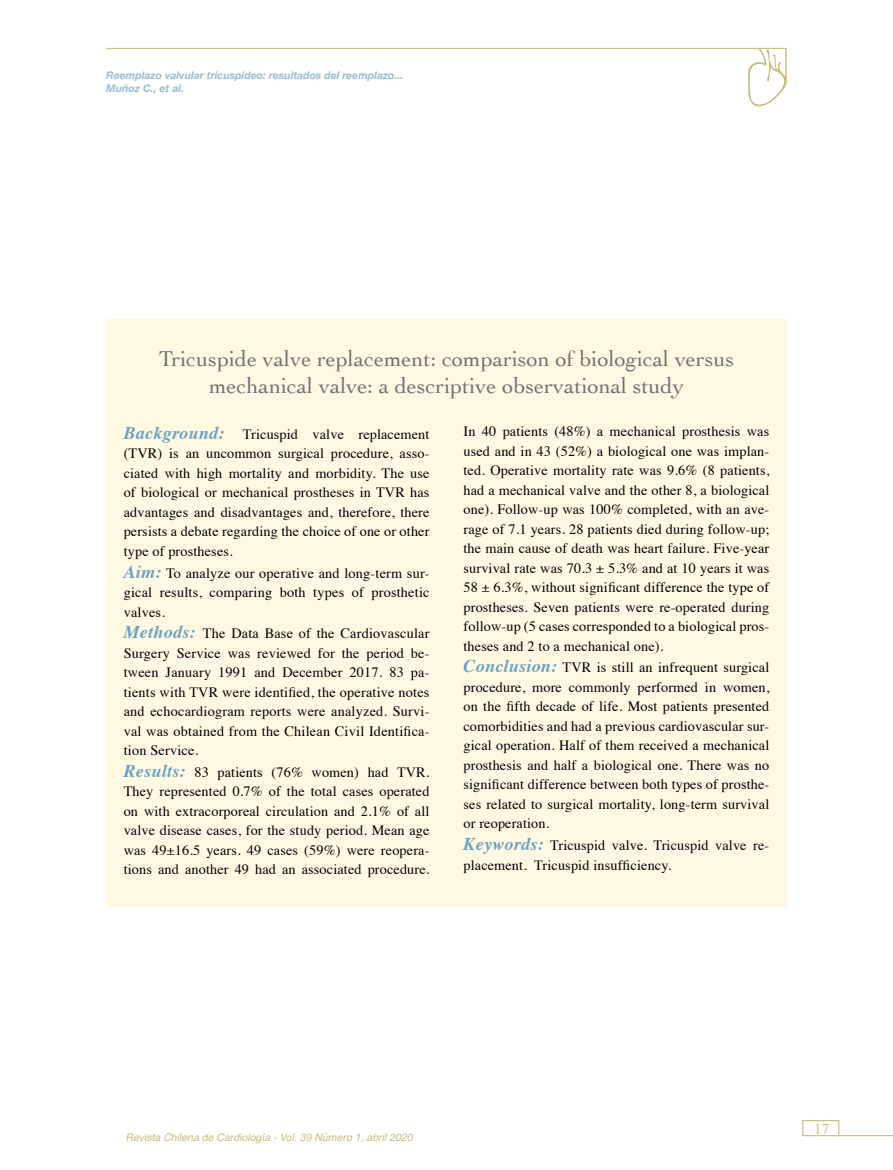
<style>
.page{position:relative;width:893px;height:1170px;background:#fff}
.page>*{position:absolute;margin:0;border:0;box-sizing:border-box;transform-origin:0 0}
.t1{font:22.5px/27px "Cochin";color:#707172;text-align:center}
.t2{font:15px "Times";color:#c7be80}
.t3{font:14.25px/19.5px "Times";letter-spacing:.01em;color:#000;text-align:justify}
.t4{font:italic 700 10.5px/12.6px "Helvetica Neue";color:#96bdd3}
.t5{font:italic 10.5px "Helvetica";color:#c7be80}
.s1{font-weight:700;font-style:italic;font-size:18px;color:#69a2c1}
</style>
<div class="page">
<div style="left:802px;top:1119px;width:37px;height:17px;border:1px solid #c7be80"></div>
<hr style="left:838px;top:1134px;width:55px;height:2px;background:#c7be80">
<hr style="left:106px;top:48px;width:681px;height:1px;background:#c7be7f">
<svg style="left:748px;top:48px;width:39px;height:59px"></svg>
<hr style="left:785px;top:49px;width:2px;height:32px;background:#c7be7f">
<div style="left:106px;top:319px;width:681px;height:587px;background:#fff9e4"></div>
<p class="t4" style="left:106px;top:70px;width:298px">Reemplazo valvular tricuspídeo: resultados del reemplazo...<br>Muñoz C., et al.</p>
<h1 class="t1" style="left:159px;top:344px;width:577px">Tricuspide valve replacement: comparison of biological versus mechanical valve: a descriptive observational study</h1>
<p class="t3" style="left:124px;top:423px;width:307px"><span class="s1">Background:</span> Tricuspid valve replacement (TVR) is an uncommon surgical procedure, asso&shy;ciated with high mortality and morbidity. The use of biological or mechanical prostheses in TVR has advantages and disadvantages and, therefore, there persists a debate regarding the choice of one or other type of prostheses.</p>
<p class="t3" style="left:124px;top:562px;width:307px"><span class="s1">Aim:</span> To analyze our operative and long-term sur&shy;gical results, comparing both types of prosthetic valves.</p>
<p class="t3" style="left:124px;top:622px;width:307px"><span class="s1">Methods:</span> The Data Base of the Cardiovascular Surgery Service was reviewed for the period be&shy;tween January 1991 and December 2017. 83 pa&shy;tients with TVR were identified, the operative notes and echocardiogram reports were analyzed. Survi&shy;val was obtained from the Chilean Civil Identifica&shy;tion Service.</p>
<p class="t3" style="left:124px;top:761px;width:307px"><span class="s1">Results:</span> 83 patients (76% women) had TVR.<br>They represented 0.7% of the total cases operated on with extracorporeal circulation and 2.1% of all valve disease cases, for the study period. Mean age was 49±16.5 years. 49 cases (59%) were reopera&shy;tions and another 49 had an associated procedure.</p>
<p class="t3" style="left:463px;top:420px;width:307px">In 40 patients (48%) a mechanical prosthesis was used and in 43 (52%) a biological one was implan&shy;ted. Operative mortality rate was 9.6% (8 patients, had a mechanical valve and the other 8, a biological one). Follow-up was 100% completed, with an ave&shy;rage of 7.1 years. 28 patients died during follow-up; the main cause of death was heart failure. Five-year survival rate was 70.3 ± 5.3% and at 10 years it was 58 ± 6.3%, without significant difference the type of prostheses. Seven patients were re-operated during follow-up (5 cases corresponded to a biological pros&shy;theses and 2 to a mechanical one).</p>
<p class="t3" style="left:463px;top:656px;width:307px"><span class="s1">Conclusion:</span> TVR is still an infrequent surgical procedure, more commonly performed in women, on the fifth decade of life. Most patients presented comorbidities and had a previous cardiovascular sur&shy;gical operation. Half of them received a mechanical prosthesis and half a biological one. There was no significant difference between both types of prosthe&shy;ses related to surgical mortality, long-term survival or reoperation.</p>
<p class="t3" style="left:463px;top:834px;width:307px"><span class="s1">Keywords:</span> Tricuspid valve. Tricuspid valve re&shy;placement. Tricuspid insufficiency.</p>
<p class="t5" style="left:125px;top:1128px;width:289px">Revista Chilena de Cardiología - Vol. 39 Número 1, abril 2020</p>
<p class="t2" style="left:814px;top:1115px;width:16px">17</p>
</div>
